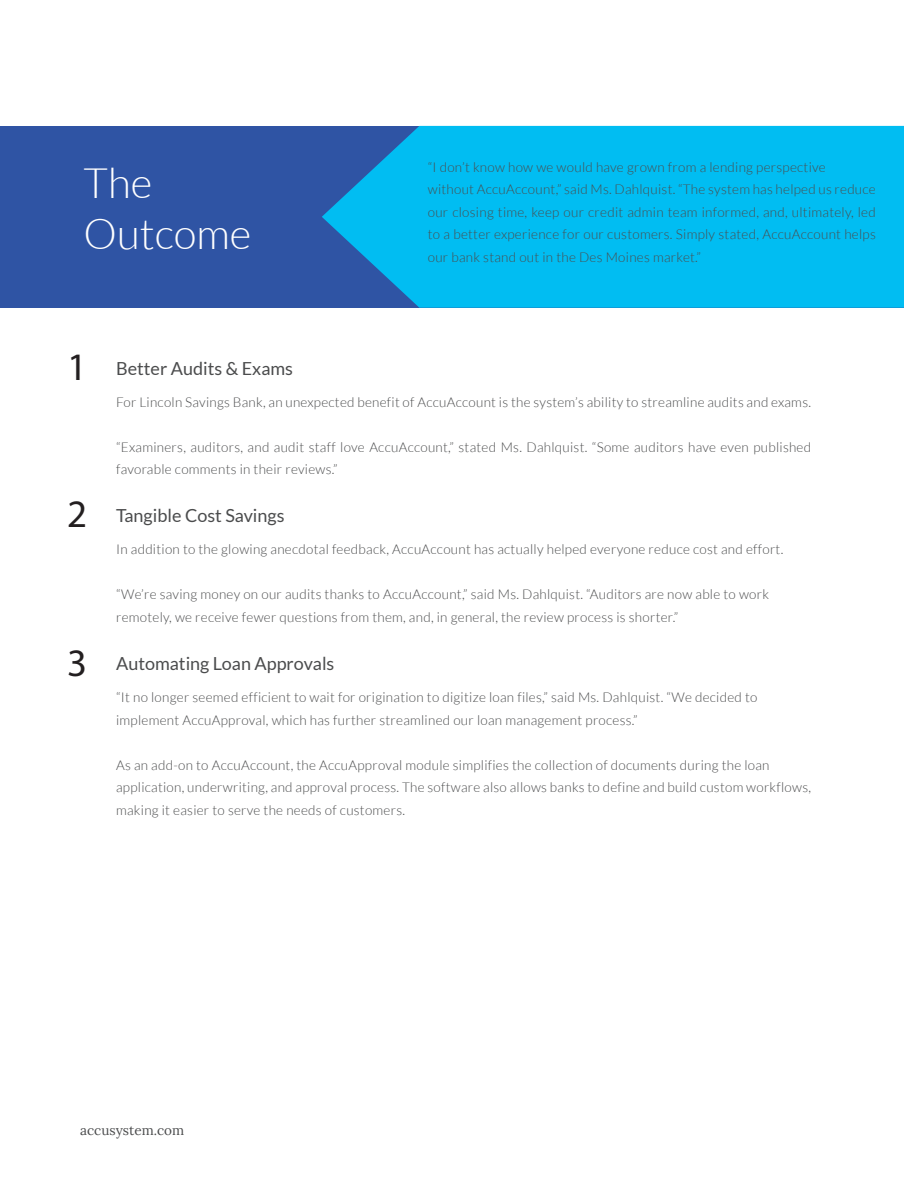
<style>
.page{position:relative;width:918px;height:1188px;background:#fff}
.page>*{position:absolute;margin:0;border:0;box-sizing:border-box;transform-origin:0 0}
.t1{font:300 42px/51px "Lato";color:#fff}
.t2{font:39px "Myriad Pro";color:#231f20}
.t3{font:18px "Lato";color:#4b4c4d}
.t4{font:300 13.5px/22.5px "Lato";letter-spacing:.02em;color:#4b4c4d}
.t5{font:13.5px "Lora";color:#4b4c4d}
</style>
<div class="page">
<div style="left:0;top:126px;width:918px;height:182px;background:#2f54a4"></div>
<svg style="left:322px;top:126px;width:582px;height:182px;background:#04b3eb"></svg>
<div style="left:904px;top:0;width:14px;height:1188px;background:#fff"></div>
<h1 class="t1" style="left:84px;top:157px;width:169px">The<br>Outcome</h1>
<p class="t4" style="left:428px;top:156px;width:450px">“I don’t know how we would have grown from a lending perspective<br>without AccuAccount,” said Ms. Dahlquist. “The system has helped us reduce our closing time, keep our credit admin team informed, and, ultimately, led to a better experience for our customers. Simply stated, AccuAccount helps our bank stand out in the Des Moines market.”</p>
<h2 class="t2" style="left:67px;top:343px;width:22px">1</h2>
<h2 class="t2" style="left:67px;top:490px;width:22px">2</h2>
<h2 class="t2" style="left:67px;top:639px;width:22px">3</h2>
<h3 class="t3" style="left:116px;top:358px;width:178px">Better Audits &amp; Exams</h3>
<p class="t4" style="left:116px;top:391px;width:696px">For Lincoln Savings Bank, an unexpected benefit of AccuAccount is the system’s ability to streamline audits and exams.</p>
<p class="t4" style="left:116px;top:436px;width:697px">“Examiners, auditors, and audit staff love AccuAccount,” stated Ms. Dahlquist. “Some auditors have even published favorable comments in their reviews.”</p>
<h3 class="t3" style="left:116px;top:505px;width:170px">Tangible Cost Savings</h3>
<p class="t4" style="left:116px;top:538px;width:669px">In addition to the glowing anecdotal feedback, AccuAccount has actually helped everyone reduce cost and effort.</p>
<p class="t4" style="left:116px;top:583px;width:654px">“We’re saving money on our audits thanks to AccuAccount,” said Ms. Dahlquist. “Auditors are now able to work remotely, we receive fewer questions from them, and, in general, the review process is shorter.”</p>
<h3 class="t3" style="left:116px;top:654px;width:220px">Automating Loan Approvals</h3>
<p class="t4" style="left:116px;top:686px;width:643px">“It no longer seemed efficient to wait for origination to digitize loan files,” said Ms. Dahlquist. “We decided to implement AccuApproval, which has further streamlined our loan management process.”</p>
<p class="t4" style="left:116px;top:754px;width:697px">As an add-on to AccuAccount, the AccuApproval module simplifies the collection of documents during the loan application, underwriting, and approval process. The software also allows banks to define and build custom workflows, making it easier to serve the needs of customers.</p>
<p class="t5" style="left:80px;top:1120px;width:105px">accusystem.com</p>
</div>
